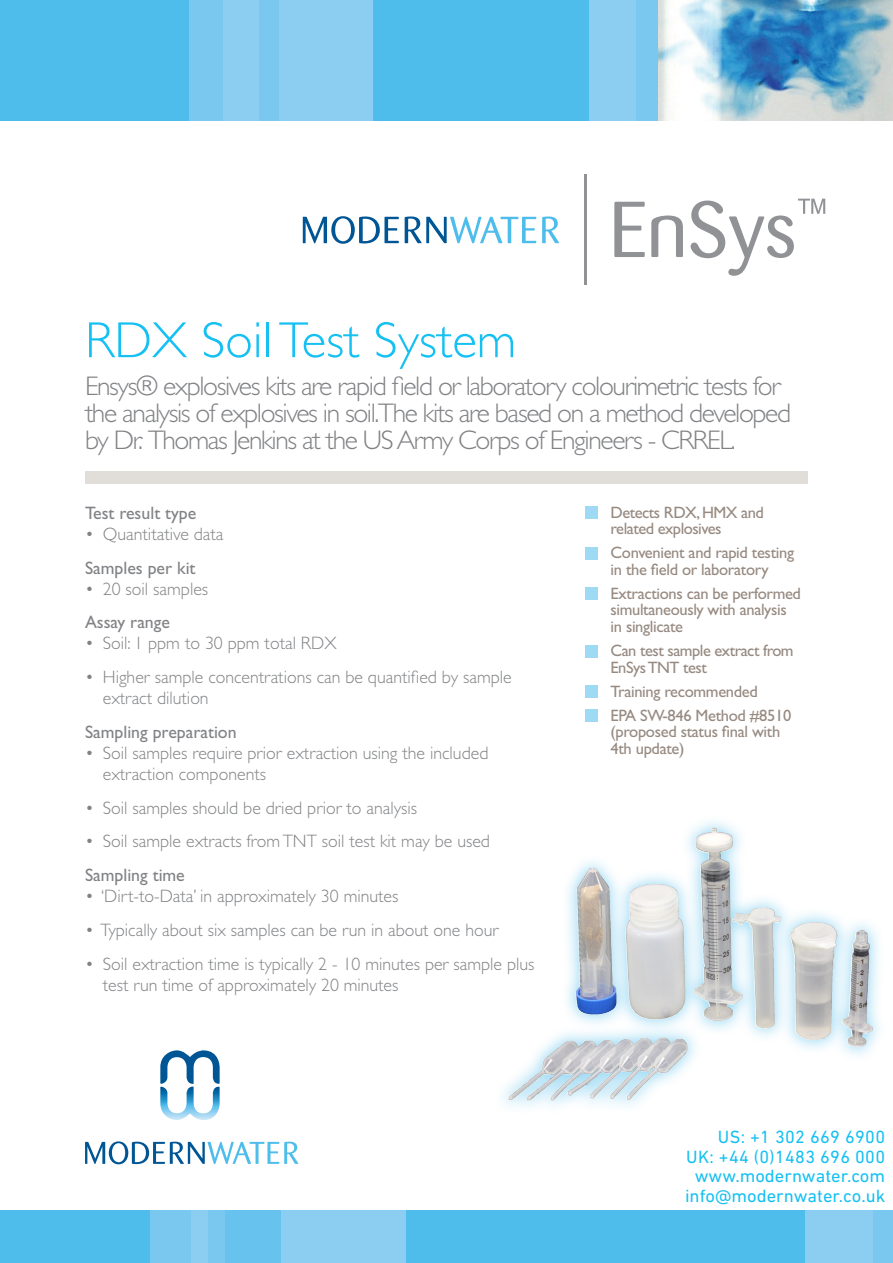
<style>
.page{position:relative;width:893px;height:1263px;background:#fff}
.page>*{position:absolute;margin:0;border:0;box-sizing:border-box;transform-origin:0 0}
.t1{font:300 51px "Gill Sans";color:#15c0f2}
.t2{font:300 27px/27px "Gill Sans";letter-spacing:-.05em;color:#808285}
.t3{font:300 18px/21px "Gill Sans";color:#808285}
.t4{font:18px "Gill Sans";color:#808285}
.t5{font:18px/19.5px "DIN Next LT Pro";color:#15c0f2;text-align:center}
.t6{font:18px "DIN Next LT Pro";letter-spacing:.02em;color:#15c0f2}
.t7{font:16.5px/16.5px "Gill Sans";letter-spacing:-.02em;color:#968980}
</style>
<div class="page">
<div style="left:0;top:0;width:192px;height:120px;background:#4fbdec"></div>
<div style="left:189px;top:0;width:34px;height:120px;background:#7ac8ef"></div>
<div style="left:223px;top:0;width:36px;height:120px;background:#8bcef1"></div>
<div style="left:259px;top:0;width:21px;height:120px;background:#7ac8ef"></div>
<div style="left:280px;top:0;width:94px;height:120px;background:#8bcef1"></div>
<div style="left:374px;top:0;width:215px;height:120px;background:#4fbdec"></div>
<div style="left:589px;top:0;width:47px;height:120px;background:#8bcef1"></div>
<div style="left:636px;top:0;width:23px;height:120px;background:#7ac8ef"></div>
<div style="left:191px;top:1210px;width:215px;height:53px;background:#8bcef1"></div>
<div style="left:0;top:1210px;width:173px;height:53px;background:#4fbdec"></div>
<div style="left:151px;top:1210px;width:40px;height:53px;background:#7ac8ef"></div>
<div style="left:208px;top:1210px;width:17px;height:53px;background:#7ac8ef"></div>
<div style="left:406px;top:1210px;width:399px;height:53px;background:#4fbdec"></div>
<div style="left:805px;top:1210px;width:68px;height:53px;background:#8bcef1"></div>
<div style="left:873px;top:1210px;width:20px;height:53px;background:#7ac8ef"></div>
<div style="left:225px;top:1210px;width:56px;height:53px;background:#67c2ee"></div>
<svg style="left:160px;top:1050px;width:60px;height:70px"></svg>
<svg style="left:85px;top:1141px;width:213px;height:23px"></svg>
<img style="left:658px;top:0;width:235px;height:120px">
<div style="left:85px;top:471px;width:723px;height:13px;background:#e1ded9"></div>
<svg style="left:614px;top:202px;width:31px;height:55px"></svg>
<svg style="left:651px;top:215px;width:32px;height:42px"></svg>
<svg style="left:691px;top:199px;width:134px;height:77px"></svg>
<hr style="left:584px;top:174px;width:2px;height:111px;background:#919295">
<svg style="left:303px;top:216px;width:96px;height:28px"></svg>
<svg style="left:405px;top:216px;width:131px;height:27px"></svg>
<svg style="left:542px;top:216px;width:17px;height:27px"></svg>
<img style="left:503px;top:821px;width:377px;height:286px">
<div style="left:585px;top:506px;width:12px;height:13px;background:#9edaf4"></div>
<div style="left:585px;top:547px;width:12px;height:12px;background:#9edaf4"></div>
<div style="left:585px;top:588px;width:12px;height:12px;background:#9edaf4"></div>
<div style="left:585px;top:645px;width:12px;height:12px;background:#9edaf4"></div>
<div style="left:585px;top:686px;width:12px;height:12px;background:#9edaf4"></div>
<div style="left:585px;top:710px;width:12px;height:12px;background:#9edaf4"></div>
<p class="t1" style="left:85px;top:311px;width:433px">RDX Soil Test System</p>
<p class="t2" style="left:85px;top:373px;width:708px">Ensys® explosives kits are rapid field or laboratory colourimetric tests for the analysis of explosives in soil.The kits are based on a method developed by Dr. Thomas Jenkins at the US Army Corps of Engineers - CRREL.</p>
<p class="t4" style="left:85px;top:502px;width:113px">Test result type</p>
<p class="t3" style="left:85px;top:523px;width:140px">• Quantitative data</p>
<p class="t4" style="left:85px;top:557px;width:112px">Samples per kit</p>
<p class="t3" style="left:85px;top:578px;width:125px">• 20 soil samples</p>
<p class="t4" style="left:85px;top:612px;width:86px">Assay range</p>
<p class="t3" style="left:85px;top:633px;width:253px">• Soil: 1 ppm to 30 ppm total RDX</p>
<p class="t3" style="left:103px;top:667px;width:410px;text-indent:-18px">• Higher sample concentrations can be quantified by sample extract dilution</p>
<p class="t4" style="left:85px;top:721px;width:153px">Sampling preparation</p>
<p class="t3" style="left:103px;top:742px;width:387px;text-indent:-18px">• Soil samples require prior extraction using the included extraction components</p>
<p class="t3" style="left:85px;top:797px;width:334px">• Soil samples should be dried prior to analysis</p>
<p class="t3" style="left:85px;top:831px;width:406px">• Soil sample extracts fromTNT soil test kit may be used</p>
<p class="t4" style="left:85px;top:865px;width:101px">Sampling time</p>
<p class="t3" style="left:85px;top:886px;width:315px">• ‘Dirt-to-Data’ in approximately 30 minutes</p>
<p class="t3" style="left:85px;top:919px;width:415px">• Typically about six samples can be run in about one hour</p>
<p class="t3" style="left:103px;top:953px;width:433px;text-indent:-18px">• Soil extraction time is typically 2 - 10 minutes per sample plus test run time of approximately 20 minutes</p>
<p class="t7" style="left:610px;top:504px;width:155px">Detects RDX, HMX and related explosives</p>
<p class="t7" style="left:610px;top:545px;width:185px">Convenient and rapid testing in the field or laboratory</p>
<p class="t7" style="left:610px;top:585px;width:192px">Extractions can be performed simultaneously with analysis in singlicate</p>
<p class="t7" style="left:610px;top:642px;width:185px">Can test sample extract from<br>EnSys TNT test</p>
<p class="t7" style="left:611px;top:683px;width:149px">Training recommended</p>
<p class="t7" style="left:610px;top:707px;width:182px">EPA SW-846 Method #8510 (proposed status final with<br>4th update)</p>
<p class="t6" style="left:718px;top:1127px;width:169px">US: +1 302 669 6900</p>
<p class="t5" style="left:685px;top:1147px;width:202px">UK: +44 (0)1483 696 000 www.modernwater.com info@modernwater.co.uk</p>
</div>
